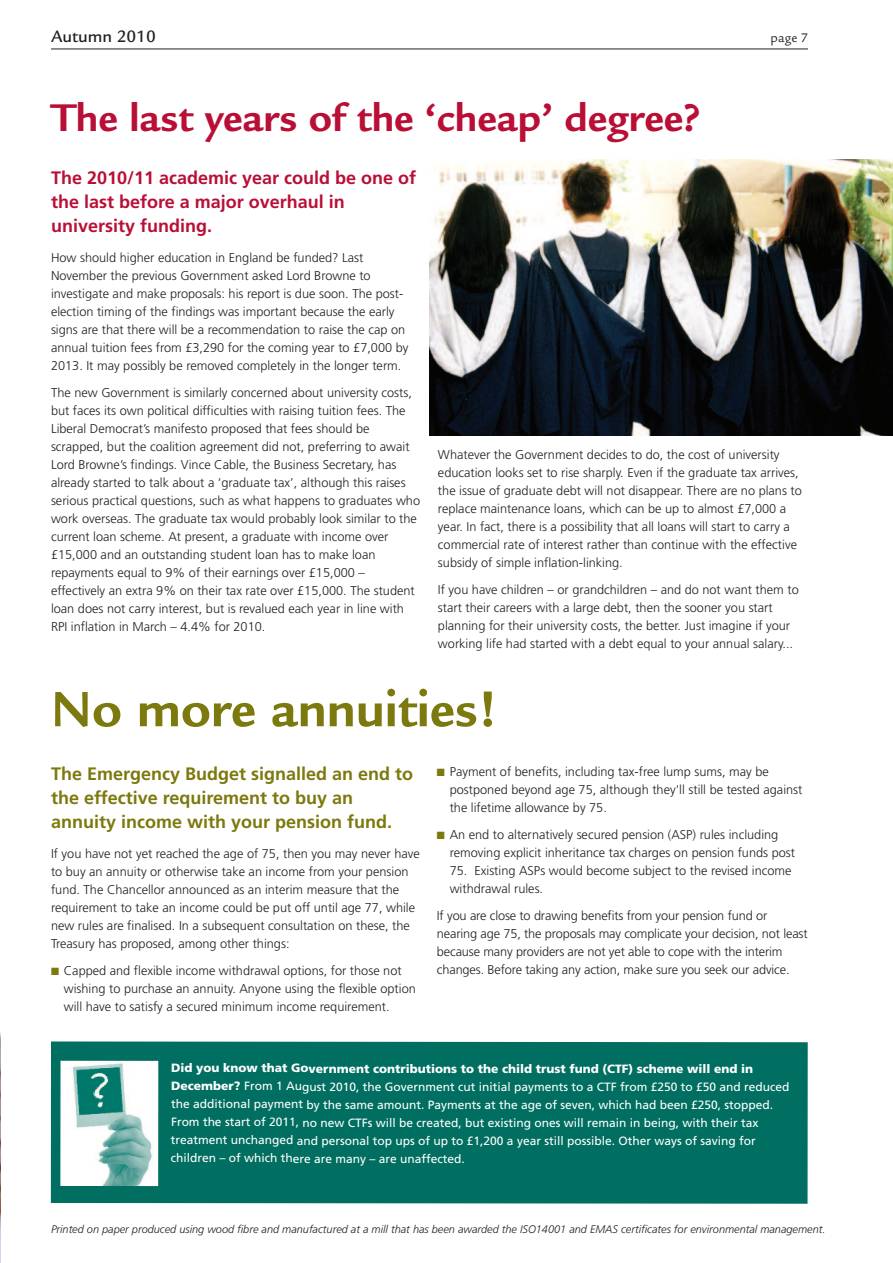
<style>
.page{position:relative;width:893px;height:1263px;background:#fff}
.page>*{position:absolute;margin:0;border:0;box-sizing:border-box;transform-origin:0 0}
.t1{font:700 54px "Legacy Sans";color:#7c790e}
.t2{font:700 42px "Legacy Sans";color:#b90f36}
.t3{font:700 18px/24px "Frutiger LT";color:#7c790e}
.t4{font:700 18px/24px "Frutiger LT";color:#b90f36}
.t5{font:500 18px "Legacy Sans";color:#231f20}
.t6{font:13.5px "Legacy Sans";color:#231f20}
.t7{font:300 12.75px/18px "Frutiger LT";color:#231f20}
.t8{font:12px/18px "Frutiger LT";color:#fff}
.t9{font:italic 300 10.95px "Frutiger LT";color:#231f20}
.s1{color:#7c790e}
.s2{font-weight:900}
</style>
<div class="page">
<img style="left:0;top:1032px;width:1px;height:231px">
<hr style="left:51px;top:49px;width:757px;height:1px;background:#231f20">
<div style="left:51px;top:1041px;width:757px;height:163px;background:#006e60"></div>
<img style="left:60px;top:1061px;width:98px;height:125px">
<img style="left:429px;top:159px;width:464px;height:277px">
<h3 class="t5" style="left:51px;top:30px;width:106px">Autumn 2010</h3>
<p class="t6" style="left:771px;top:33px;width:39px">page 7</p>
<h2 class="t2" style="left:51px;top:102px;width:651px">The last years of the ‘cheap’ degree?</h2>
<h3 class="t4" style="left:51px;top:167px;width:367px">The 2010/11 academic year could be one of the last before a major overhaul in university funding.</h3>
<p class="t7" style="left:51px;top:249px;width:359px">How should higher education in England be funded? Last November the previous Government asked Lord Browne to investigate and make proposals: his report is due soon. The post&shy;election timing of the findings was important because the early signs are that there will be a recommendation to raise the cap on annual tuition fees from £3,290 for the coming year to £7,000 by 2013. It may possibly be removed completely in the longer term.</p>
<p class="t7" style="left:51px;top:384px;width:371px">The new Government is similarly concerned about university costs, but faces its own political difficulties with raising tuition fees. The Liberal Democrat’s manifesto proposed that fees should be scrapped, but the coalition agreement did not, preferring to await Lord Browne’s findings. Vince Cable, the Business Secretary, has already started to talk about a ‘graduate tax’, although this raises serious practical questions, such as what happens to graduates who work overseas. The graduate tax would probably look similar to the current loan scheme. At present, a graduate with income over £15,000 and an outstanding student loan has to make loan repayments equal to 9% of their earnings over £15,000 – effectively an extra 9% on their tax rate over £15,000. The student loan does not carry interest, but is revalued each year in line with RPI inflation in March – 4.4% for 2010.</p>
<p class="t7" style="left:438px;top:446px;width:365px">Whatever the Government decides to do, the cost of university education looks set to rise sharply. Even if the graduate tax arrives, the issue of graduate debt will not disappear. There are no plans to replace maintenance loans, which can be up to almost £7,000 a year. In fact, there is a possibility that all loans will start to carry a commercial rate of interest rather than continue with the effective subsidy of simple inflation-linking.</p>
<p class="t7" style="left:438px;top:581px;width:362px">If you have children – or grandchildren – and do not want them to start their careers with a large debt, then the sooner you start planning for their university costs, the better. Just imagine if your working life had started with a debt equal to your annual salary...</p>
<h1 class="t1" style="left:51px;top:689px;width:448px">No more annuities!</h1>
<h3 class="t3" style="left:51px;top:763px;width:363px">The Emergency Budget signalled an end to the effective requirement to buy an annuity income with your pension fund.</h3>
<p class="t7" style="left:51px;top:845px;width:370px">If you have not yet reached the age of 75, then you may never have to buy an annuity or otherwise take an income from your pension fund. The Chancellor announced as an interim measure that the requirement to take an income could be put off until age 77, while new rules are finalised. In a subsequent consultation on these, the Treasury has proposed, among other things:</p>
<p class="t7" style="left:64px;top:962px;width:354px;text-indent:-13px"><span class="s1">■</span> Capped and flexible income withdrawal options, for those not wishing to purchase an annuity. Anyone using the flexible option will have to satisfy a secured minimum income requirement.</p>
<p class="t7" style="left:450px;top:763px;width:354px;text-indent:-13px"><span class="s1">■</span> Payment of benefits, including tax-free lump sums, may be postponed beyond age 75, although they'll still be tested against the lifetime allowance by 75.</p>
<p class="t7" style="left:450px;top:826px;width:347px;text-indent:-13px"><span class="s1">■</span> An end to alternatively secured pension (ASP) rules including removing explicit inheritance tax charges on pension funds post</p>
<p class="t7" style="left:450px;top:862px;width:343px">75. Existing ASPs would become subject to the revised income withdrawal rules.</p>
<p class="t7" style="left:437px;top:907px;width:372px">If you are close to drawing benefits from your pension fund or nearing age 75, the proposals may complicate your decision, not least because many providers are not yet able to cope with the interim changes. Before taking any action, make sure you seek our advice.</p>
<p class="t8" style="left:171px;top:1060px;width:620px"><span class="s2">Did you know that Government contributions to the child trust fund (CTF) scheme will end in December?</span> From 1 August 2010, the Government cut initial payments to a CTF from £250 to £50 and reduced the additional payment by the same amount. Payments at the age of seven, which had been £250, stopped.<br>From the start of 2011, no new CTFs will be created, but existing ones will remain in being, with their tax treatment unchanged and personal top ups of up to £1,200 a year still possible. Other ways of saving for children – of which there are many – are unaffected.</p>
<p class="t9" style="left:51px;top:1225px;width:776px">Printed on paper produced using wood fibre and manufactured at a mill that has been awarded the ISO14001 and EMAS certificates for environmental management.</p>
</div>
